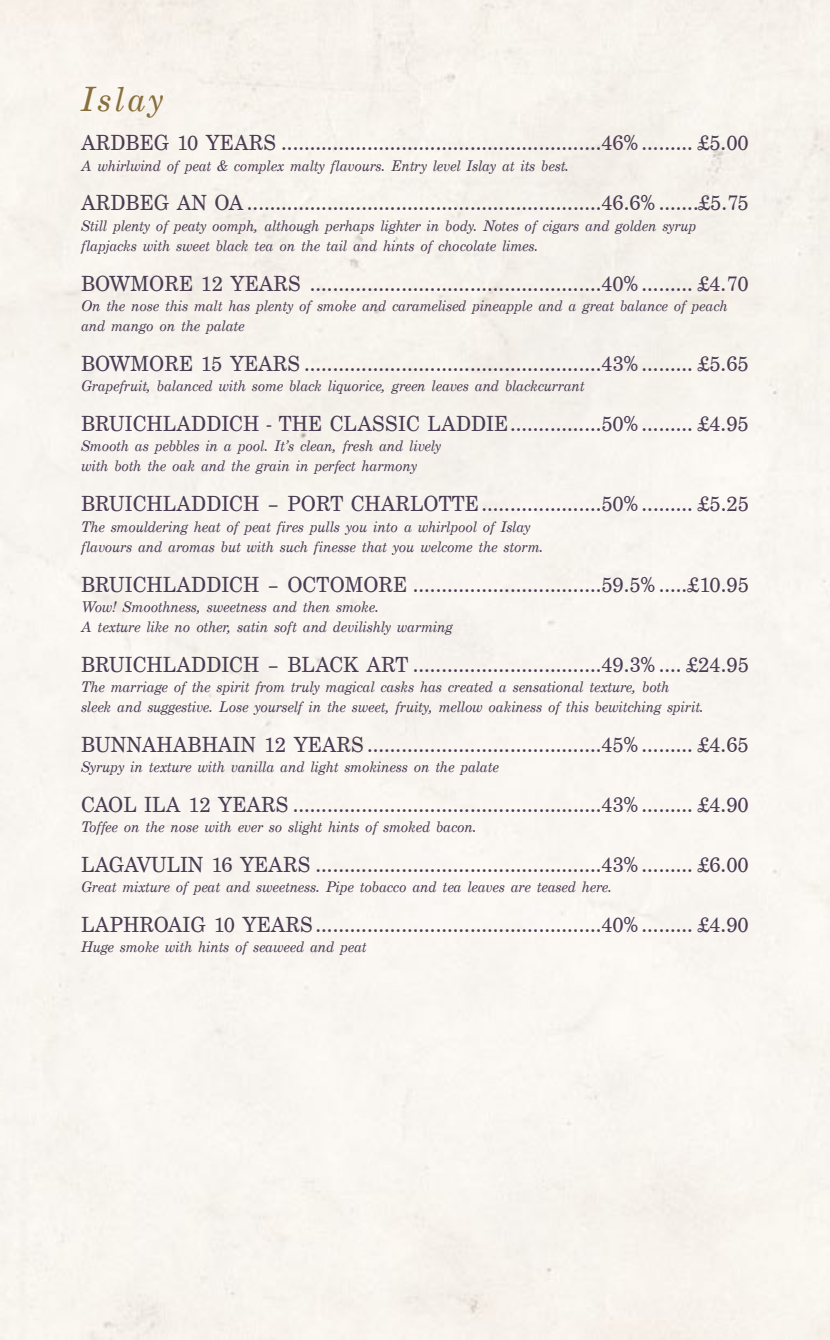
<style>
.page{position:relative;width:830px;height:1340px;background:#fff}
.page>*{position:absolute;margin:0;border:0;box-sizing:border-box;transform-origin:0 0}
.t1{font:italic 36px "Century Sch T";letter-spacing:.1em;color:#886f3b}
.t2{font:22.5px "Century Sch T";color:#4b3c53}
.t3{font:italic 15.75px/20.2px "Century Sch T";color:#4b3c53}
</style>
<div class="page">
<h1 class="t1" style="left:81px;top:78px;width:83px">Islay</h1>
<h2 class="t2" style="left:81px;top:130px;width:558px">ARDBEG 10 YEARS ........................................................46%</h2>
<h2 class="t2" style="left:697px;top:130px;width:52px">£5.00</h2>
<p class="t3" style="left:81px;top:155px;width:489px">A whirlwind of peat &amp; complex malty flavours. Entry level Islay at its best.</p>
<h2 class="t2" style="left:81px;top:190px;width:575px">ARDBEG AN OA..............................................................46.6%</h2>
<h2 class="t2" style="left:698px;top:190px;width:51px">£5.75</h2>
<p class="t3" style="left:81px;top:215px;width:616px">Still plenty of peaty oomph, although perhaps lighter in body. Notes of cigars and golden syrup flapjacks with sweet black tea on the tail and hints of chocolate limes.</p>
<h2 class="t2" style="left:81px;top:270px;width:558px">BOWMORE 12 YEARS ...................................................40%</h2>
<h2 class="t2" style="left:697px;top:270px;width:52px">£4.70</h2>
<p class="t3" style="left:81px;top:296px;width:647px">On the nose this malt has plenty of smoke and caramelised pineapple and a great balance of peach and mango on the palate</p>
<h2 class="t2" style="left:81px;top:351px;width:558px">BOWMORE 15 YEARS ....................................................43%</h2>
<h2 class="t2" style="left:697px;top:351px;width:52px">£5.65</h2>
<p class="t3" style="left:81px;top:376px;width:504px">Grapefruit, balanced with some black liquorice, green leaves and blackcurrant</p>
<h2 class="t2" style="left:81px;top:411px;width:558px">BRUICHLADDICH - THE CLASSIC LADDIE................50%</h2>
<h2 class="t2" style="left:697px;top:411px;width:52px">£4.95</h2>
<p class="t3" style="left:81px;top:436px;width:361px">Smooth as pebbles in a pool. It’s clean, fresh and lively with both the oak and the grain in perfect harmony</p>
<h2 class="t2" style="left:81px;top:491px;width:558px">BRUICHLADDICH – PORT CHARLOTTE.....................50%</h2>
<h2 class="t2" style="left:697px;top:491px;width:52px">£5.25</h2>
<p class="t3" style="left:81px;top:516px;width:463px">The smouldering heat of peat fires pulls you into a whirlpool of Islay flavours and aromas but with such finesse that you welcome the storm.</p>
<h2 class="t2" style="left:81px;top:571px;width:575px">BRUICHLADDICH – OCTOMORE .................................59.5%</h2>
<h2 class="t2" style="left:687px;top:571px;width:63px">£10.95</h2>
<p class="t3" style="left:81px;top:596px;width:373px">Wow! Smoothness, sweetness and then smoke.<br>A texture like no other, satin soft and devilishly warming</p>
<h2 class="t2" style="left:81px;top:651px;width:575px">BRUICHLADDICH – BLACK ART .................................49.3%</h2>
<h2 class="t2" style="left:686px;top:651px;width:64px">£24.95</h2>
<p class="t3" style="left:81px;top:677px;width:624px">The marriage of the spirit from truly magical casks has created a sensational texture, both<br>sleek and suggestive. Lose yourself in the sweet, fruity, mellow oakiness of this bewitching spirit.</p>
<h2 class="t2" style="left:81px;top:732px;width:558px">BUNNAHABHAIN 12 YEARS.........................................45%</h2>
<h2 class="t2" style="left:697px;top:732px;width:52px">£4.65</h2>
<p class="t3" style="left:81px;top:757px;width:419px">Syrupy in texture with vanilla and light smokiness on the palate</p>
<h2 class="t2" style="left:81px;top:792px;width:558px">CAOL ILA 12 YEARS ......................................................43%</h2>
<h2 class="t2" style="left:697px;top:792px;width:52px">£4.90</h2>
<p class="t3" style="left:81px;top:817px;width:397px">Toffee on the nose with ever so slight hints of smoked bacon.</p>
<h2 class="t2" style="left:81px;top:852px;width:558px">LAGAVULIN 16 YEARS ..................................................43%</h2>
<h2 class="t2" style="left:697px;top:852px;width:52px">£6.00</h2>
<p class="t3" style="left:81px;top:877px;width:532px">Great mixture of peat and sweetness. Pipe tobacco and tea leaves are teased here.</p>
<h2 class="t2" style="left:81px;top:912px;width:558px">LAPHROAIG 10 YEARS..................................................40%</h2>
<h2 class="t2" style="left:697px;top:912px;width:52px">£4.90</h2>
<p class="t3" style="left:81px;top:937px;width:287px">Huge smoke with hints of seaweed and peat</p>
</div>
